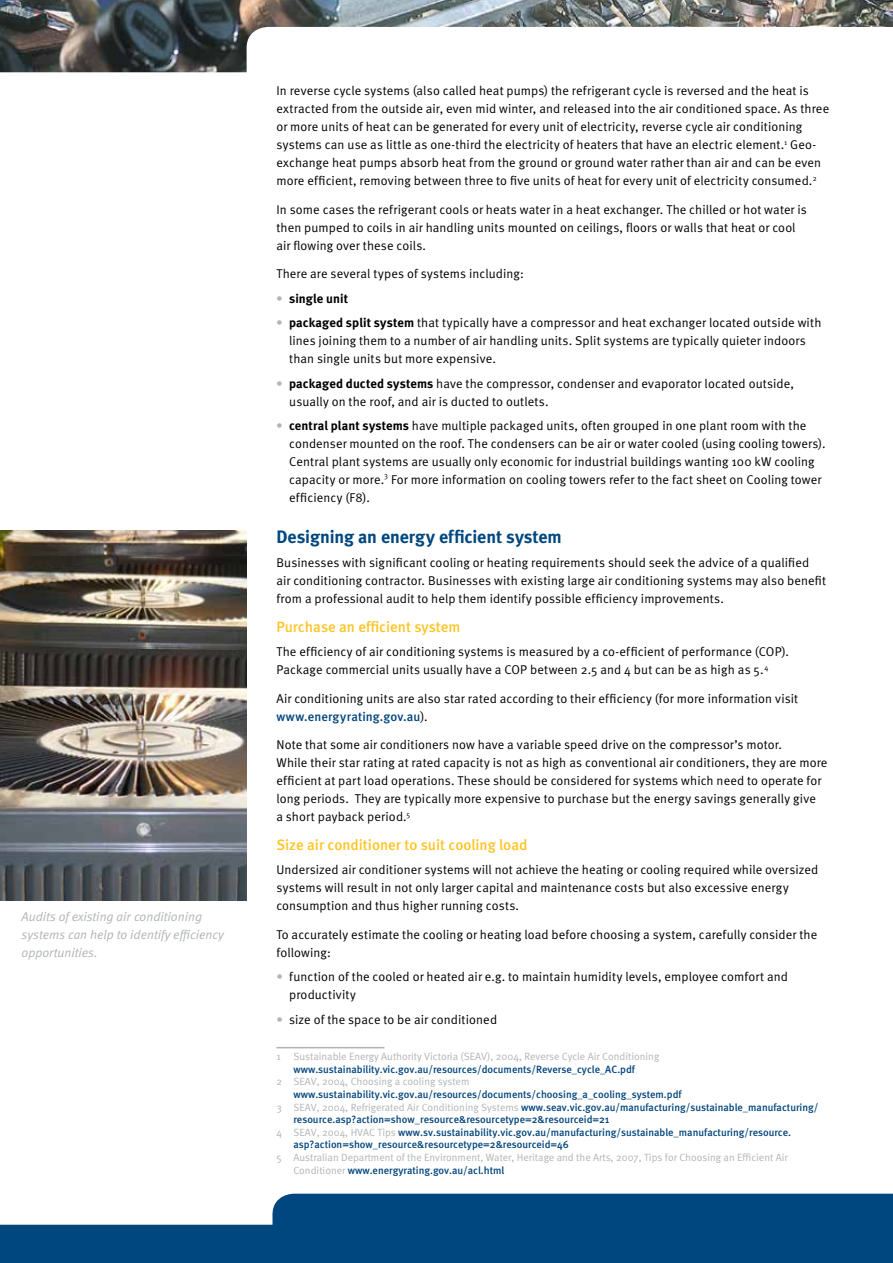
<style>
.page{position:relative;width:893px;height:1263px;background:#fff}
.page>*{position:absolute;margin:0;border:0;box-sizing:border-box;transform-origin:0 0}
.Subheads{font:700 18px "Meta";color:#004780}
.Sub-sub_heading{font:500 15px "Meta";color:#ffc425}
.Body_Text{font:12.75px/18px "Meta Normal";letter-spacing:.01em;color:#000}
.Bullet_points{font:12.75px/18px "Meta Normal";letter-spacing:.01em;color:#000}
.Body_text_before_bul{font:12.75px/18px "Meta Normal";letter-spacing:.01em;color:#000}
.t1{font:italic 12.75px/18px "Meta Normal";color:#b1b4b6}
.Bullet_points-2{font:700 12.75px "Meta";letter-spacing:.005em;color:#000}
.Footnote_LHP{font:500 10.5px/12.6px "Meta";color:#00447c}
.Footnote_LHP-2{font:10.5px/12.6px "Meta Normal";color:#b1b4b6}
.Bullet_points-3{font:7.5px "Meta Normal";color:#000}
.s1{color:#b1b4b6}
.s2{font-family:"Meta";font-weight:700;color:#b1b4b6}
.s3{font-family:"Meta";font-weight:700}
.s4{font-family:"Meta";font-weight:500;color:#00447c}
.s5{font-family:"Meta Normal";font-weight:400;color:#b1b4b6}
</style>
<div class="page">
<svg style="left:0;top:1194px;width:893px;height:69px;background:#236091"></svg>
<img style="left:0;top:0;width:893px;height:72px">
<hr style="left:276px;top:1047px;width:108px;height:1px;background:#b1b4b6">
<img style="left:0;top:531px;width:247px;height:369px">
<p class="t1" style="left:22px;top:907px;width:204px">Audits of existing air conditioning systems can help to identify efficiency opportunities.</p>
<p class="Body_Text" style="left:276px;top:82px;width:554px">In reverse cycle systems (also called heat pumps) the refrigerant cycle is reversed and the heat is extracted from the outside air, even mid winter, and released into the air conditioned space. As three or more units of heat can be generated for every unit of electricity, reverse cycle air conditioning systems can use as little as one-third the electricity of heaters that have an electric element.<sup>1</sup> Geo&shy;exchange heat pumps absorb heat from the ground or ground water rather than air and can be even more efficient, removing between three to five units of heat for every unit of electricity consumed.<sup>2</sup></p>
<p class="Body_Text" style="left:276px;top:200px;width:532px">In some cases the refrigerant cools or heats water in a heat exchanger. The chilled or hot water is then pumped to coils in air handling units mounted on ceilings, floors or walls that heat or cool air flowing over these coils.</p>
<p class="Body_text_before_bul" style="left:276px;top:265px;width:249px">There are several types of systems including:</p>
<p class="Bullet_points-2" style="left:276px;top:291px;width:73px"><span class="s1">•</span> single unit</p>
<p class="Bullet_points" style="left:289px;top:314px;width:534px;text-indent:-13px"><span class="s2">•</span> <span class="s3">packaged split system</span> that typically have a compressor and heat exchanger located outside with lines joining them to a number of air handling units. Split systems are typically quieter indoors than single units but more expensive.</p>
<p class="Bullet_points" style="left:289px;top:374px;width:506px;text-indent:-13px"><span class="s2">•</span> <span class="s3">packaged ducted systems</span> have the compressor, condenser and evaporator located outside, usually on the roof, and air is ducted to outlets.</p>
<p class="Bullet_points" style="left:289px;top:416px;width:538px;text-indent:-13px"><span class="s2">•</span> <span class="s3">central plant systems</span> have multiple packaged units, often grouped in one plant room with the condenser mounted on the roof. The condensers can be air or water cooled (using cooling towers).<br>Central plant systems are usually only economic for industrial buildings wanting 100 kW cooling capacity or more.</p>
<p class="Bullet_points-3" style="left:384px;top:471px;width:5px">3</p>
<p class="Bullet_points" style="left:391px;top:470px;width:432px">For more information on cooling towers refer to the fact sheet on Cooling tower</p>
<p class="Bullet_points" style="left:289px;top:488px;width:82px">efficiency (F8).</p>
<p class="Subheads" style="left:276px;top:526px;width:287px">Designing an energy efficient system</p>
<p class="Body_Text" style="left:276px;top:553px;width:551px">Businesses with significant cooling or heating requirements should seek the advice of a qualified air conditioning contractor. Businesses with existing large air conditioning systems may also benefit from a professional audit to help them identify possible efficiency improvements.</p>
<p class="Sub-sub_heading" style="left:276px;top:618px;width:186px">Purchase an efficient system</p>
<p class="Body_Text" style="left:276px;top:642px;width:514px">The efficiency of air conditioning systems is measured by a co-efficient of performance (COP).<br>Package commercial units usually have a COP between 2.5 and 4 but can be as high as 5.<sup>4</sup></p>
<p class="Body_Text" style="left:276px;top:689px;width:523px">Air conditioning units are also star rated according to their efficiency (for more information visit <span class="s4">www.energyrating.gov.au</span>).</p>
<p class="Body_Text" style="left:276px;top:736px;width:553px">Note that some air conditioners now have a variable speed drive on the compressor’s motor.<br>While their star rating at rated capacity is not as high as conventional air conditioners, they are more efficient at part load operations. These should be considered for systems which need to operate for long periods. They are typically more expensive to purchase but the energy savings generally give<br>a short payback period.<sup>5</sup></p>
<p class="Sub-sub_heading" style="left:276px;top:836px;width:252px">Size air conditioner to suit cooling load</p>
<p class="Body_Text" style="left:276px;top:861px;width:543px">Undersized air conditioner systems will not achieve the heating or cooling required while oversized systems will result in not only larger capital and maintenance costs but also excessive energy consumption and thus higher running costs.</p>
<p class="Body_text_before_bul" style="left:276px;top:925px;width:542px">To accurately estimate the cooling or heating load before choosing a system, carefully consider the following:</p>
<p class="Bullet_points" style="left:289px;top:968px;width:500px;text-indent:-13px"><span class="s1">•</span> function of the cooled or heated air e.g. to maintain humidity levels, employee comfort and productivity</p>
<p class="Bullet_points" style="left:276px;top:1010px;width:222px"><span class="s1">•</span> size of the space to be air conditioned</p>
<p class="Footnote_LHP-2" style="left:293px;top:1050px;width:367px;text-indent:-17px">1 Sustainable Energy Authority Victoria (SEAV), 2004, Reverse Cycle Air Conditioning <span class="s4">www.sustainability.vic.gov.au/resources/documents/Reverse_cycle_AC.pdf</span></p>
<p class="Footnote_LHP" style="left:293px;top:1075px;width:390px;text-indent:-17px"><span class="s5">2 SEAV, 2004, Choosing a cooling system </span>www.sustainability.vic.gov.au/resources/documents/choosing_a_cooling_system.pdf</p>
<p class="Footnote_LHP" style="left:293px;top:1101px;width:526px;text-indent:-17px"><span class="s5">3 SEAV, 2004, Refrigerated Air Conditioning Systems</span> www.seav.vic.gov.au/manufacturing/sustainable_manufacturing/ resource.asp?action=show_resource&amp;resourcetype=2&amp;resourceid=21</p>
<p class="Footnote_LHP" style="left:293px;top:1126px;width:499px;text-indent:-17px"><span class="s5">4 SEAV, 2004, HVAC Tips</span> www.sv.sustainability.vic.gov.au/manufacturing/sustainable_manufacturing/resource. asp?action=show_resource&amp;resourcetype=2&amp;resourceid=46</p>
<p class="Footnote_LHP-2" style="left:293px;top:1151px;width:496px;text-indent:-17px">5 Australian Department of the Environment, Water, Heritage and the Arts, 2007, Tips for Choosing an Efficient Air<br>Conditioner <span class="s4">www.energyrating.gov.au/acl.html</span></p>
</div>
